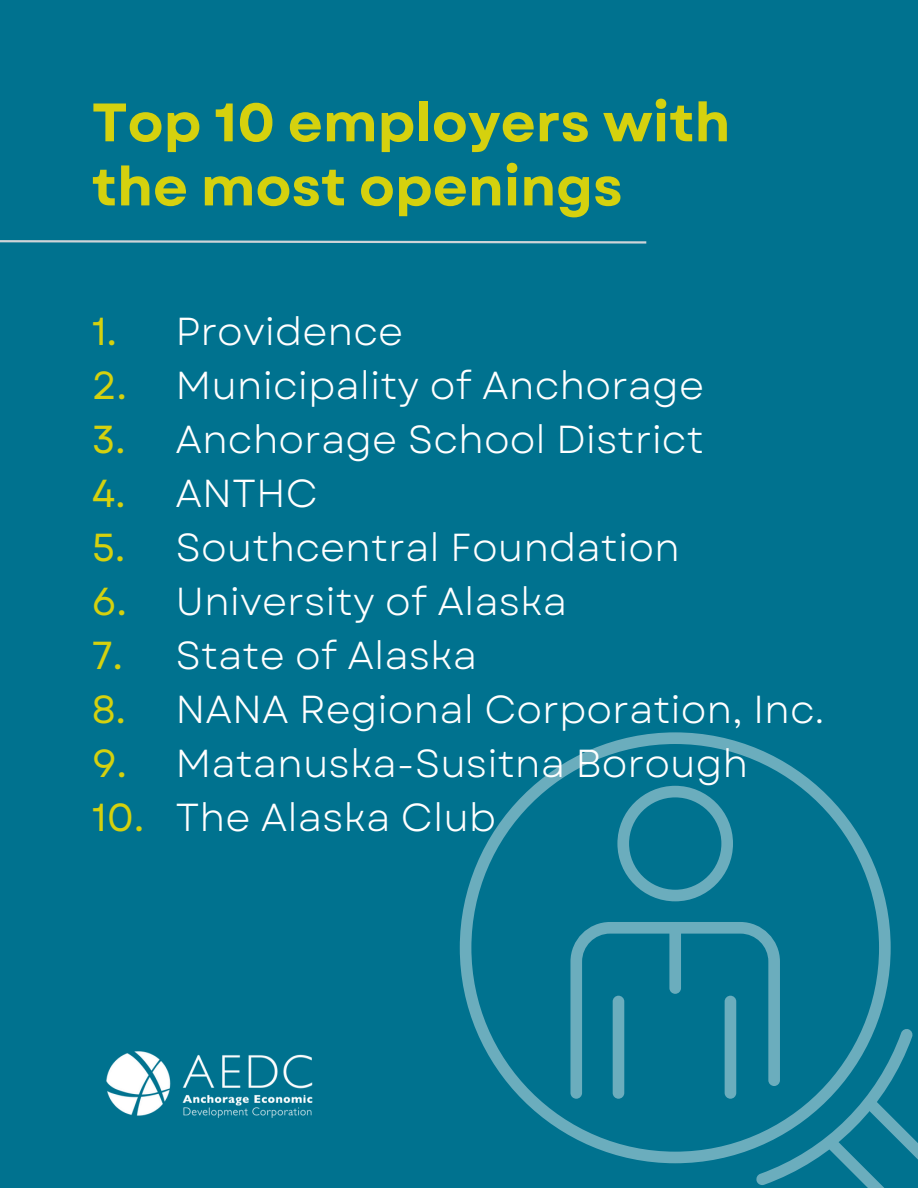
<style>
.page{position:relative;width:918px;height:1188px;background:#00728f}
.page>*{position:absolute;margin:0;border:0;box-sizing:border-box;transform-origin:0 0}
.t1{font:700 54px "Garet";color:#d5d10e}
.t2{font:39px "Garet";color:#fff}
.t3{font:39px "Garet";color:#d5d10e}
</style>
<div class="page">
<svg style="left:460px;top:732px;width:429px;height:404px"></svg>
<svg style="left:617px;top:786px;width:116px;height:115px"></svg>
<svg style="left:570px;top:922px;width:348px;height:266px"></svg>
<div style="left:669px;top:922px;width:12px;height:72px;background:#6badbd;border-radius:6px"></div>
<svg style="left:0;top:240px;width:647px;height:4px"></svg>
<img style="left:106px;top:1051px;width:206px;height:67px">
<p class="t1" style="left:92px;top:84px;width:640px">Top 10 employers with</p>
<p class="t1" style="left:92px;top:148px;width:532px">the most openings</p>
<p class="t3" style="left:92px;top:303px;width:27px">1.</p>
<p class="t3" style="left:92px;top:357px;width:37px">2.</p>
<p class="t3" style="left:92px;top:411px;width:35px">3.</p>
<p class="t3" style="left:92px;top:465px;width:35px">4.</p>
<p class="t3" style="left:92px;top:519px;width:35px">5.</p>
<p class="t3" style="left:92px;top:573px;width:36px">6.</p>
<p class="t3" style="left:92px;top:627px;width:33px">7.</p>
<p class="t3" style="left:92px;top:681px;width:36px">8.</p>
<p class="t3" style="left:92px;top:735px;width:36px">9.</p>
<p class="t3" style="left:92px;top:789px;width:54px">10.</p>
<p class="t2" style="left:175px;top:303px;width:229px">Providence</p>
<p class="t2" style="left:175px;top:357px;width:530px">Municipality of Anchorage</p>
<p class="t2" style="left:175px;top:411px;width:530px">Anchorage School District</p>
<p class="t2" style="left:175px;top:465px;width:144px">ANTHC</p>
<p class="t2" style="left:175px;top:519px;width:506px">Southcentral Foundation</p>
<p class="t2" style="left:175px;top:573px;width:393px">University of Alaska</p>
<p class="t2" style="left:175px;top:627px;width:303px">State of Alaska</p>
<p class="t2" style="left:175px;top:681px;width:650px">NANA Regional Corporation, Inc.</p>
<p class="t2" style="left:175px;top:735px;width:574px">Matanuska-Susitna Borough</p>
<p class="t2" style="left:175px;top:789px;width:322px">The Alaska Club</p>
</div>
